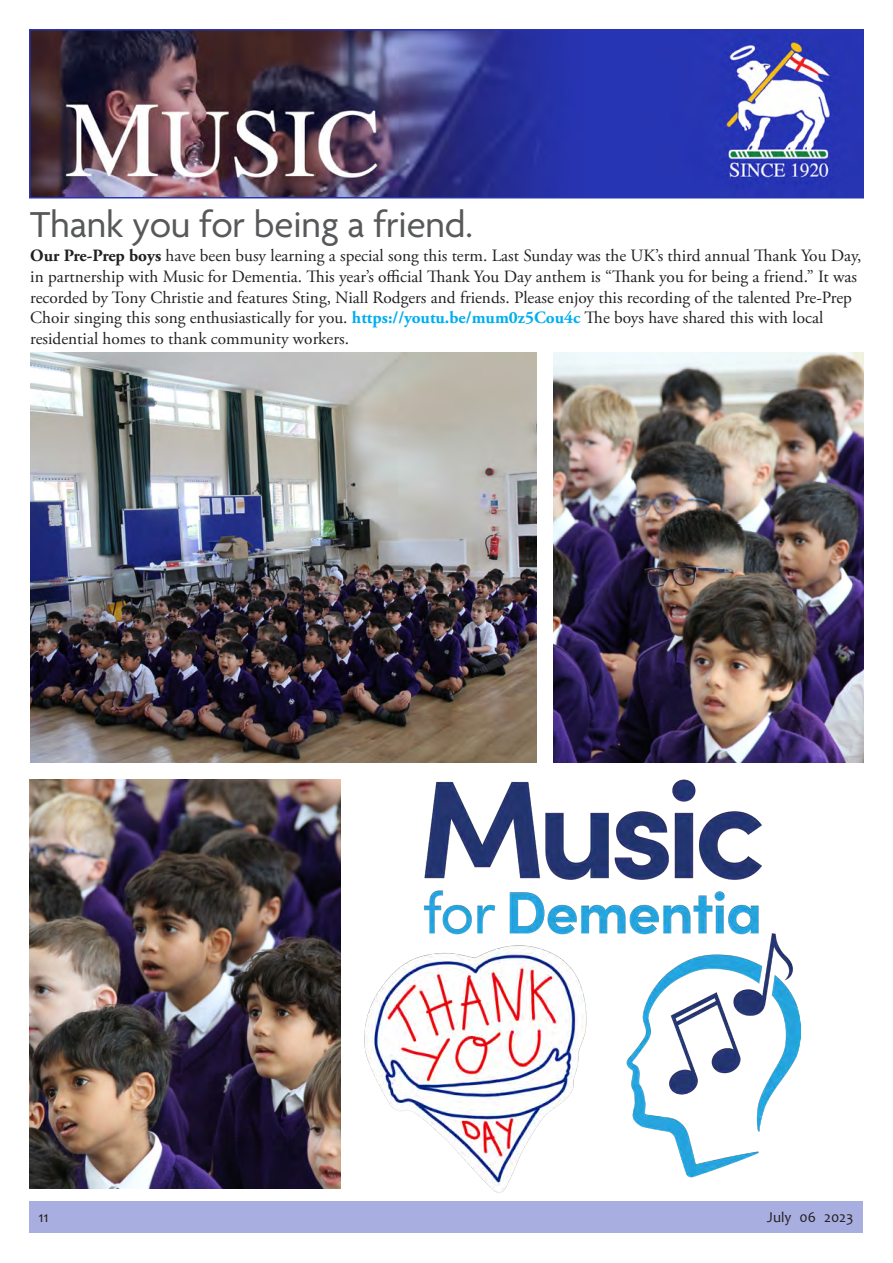
<style>
.page{position:relative;width:893px;height:1263px;background:#fff}
.page>*{position:absolute;margin:0;border:0;box-sizing:border-box;transform-origin:0 0}
.t1{font:39px "Agenda";letter-spacing:-.005em;color:#57585a}
.t2{font:17.25px/20.7px "Adobe Garamond Pro";color:#231f20}
.t3{font:15px "Candara";color:#231f20}
.s1{font-weight:700}
.s2{font-weight:700;color:#00aeef}
</style>
<div class="page">
<div style="left:29px;top:1201px;width:834px;height:32px;background:#a9aee0"></div>
<img style="left:32px;top:32px;width:829px;height:163px">
<div style="left:29px;top:29px;width:835px;height:169px;border:2px solid #2835b3"></div>
<img style="left:31px;top:353px;width:505px;height:409px">
<img style="left:553px;top:353px;width:310px;height:409px">
<img style="left:425px;top:779px;width:337px;height:154px">
<img style="left:30px;top:779px;width:310px;height:409px">
<img style="left:637px;top:933px;width:164px;height:245px">
<img style="left:316px;top:900px;width:321px;height:293px">
<p class="t1" style="left:30px;top:203px;width:444px">Thank you for being a friend.</p>
<p class="t2" style="left:30px;top:246px;width:833px"><span class="s1">Our Pre-Prep boys</span> have been busy learning a special song this term. Last Sunday was the UK’s third annual Thank You Day, in partnership with Music for Dementia. This year’s official Thank You Day anthem is “Thank you for being a friend.” It was recorded by Tony Christie and features Sting, Niall Rodgers and friends. Please enjoy this recording of the talented Pre-Prep Choir singing this song enthusiastically for you. <span class="s2">https://youtu.be/mum0z5Cou4c</span> The boys have shared this with local residential homes to thank community workers.</p>
<p class="t3" style="left:38px;top:1207px;width:12px">11</p>
<p class="t3" style="left:767px;top:1207px;width:88px">July 06 2023</p>
</div>
